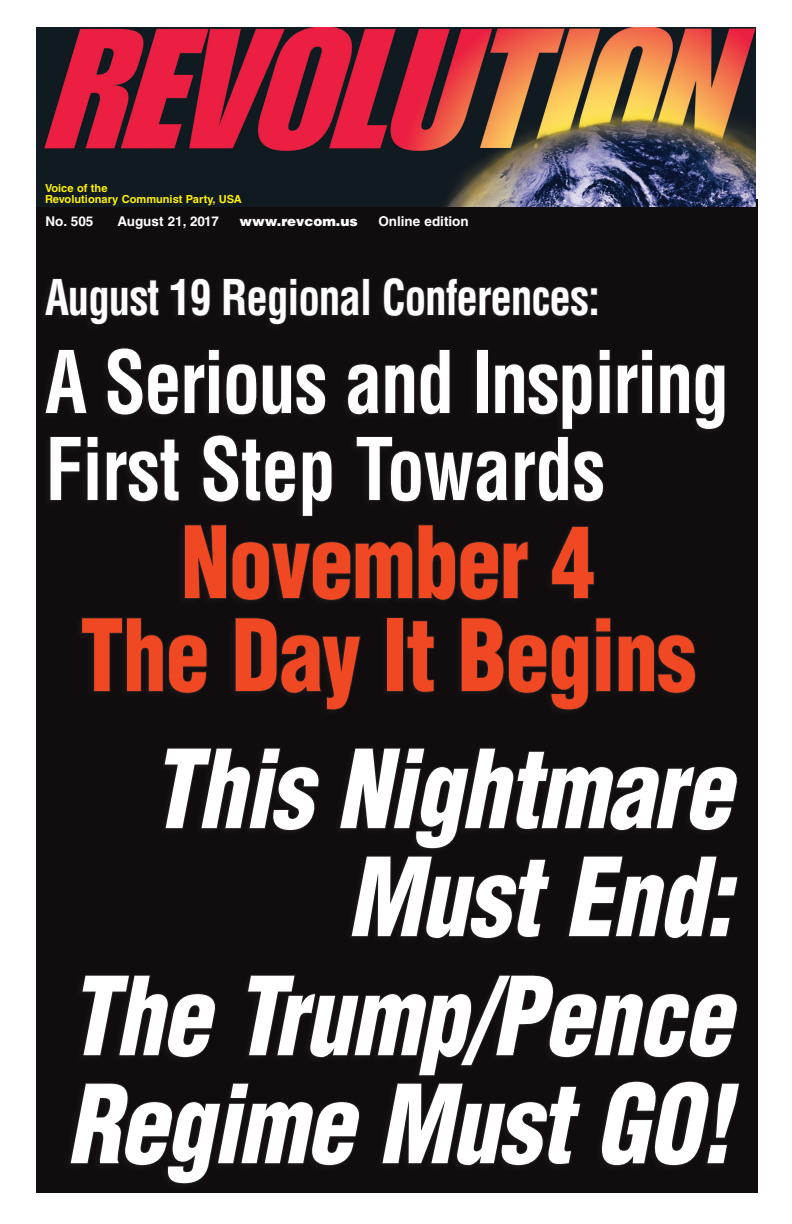
<style>
.page{position:relative;width:792px;height:1224px;background:#fff}
.page>*{position:absolute;margin:0;border:0;box-sizing:border-box;transform-origin:0 0}
.t1{font:italic 900 condensed 106px/108px "Helvetica LT Std";letter-spacing:-.01em;color:#fff;text-align:right;scale:.9 1}
.t2{font:900 condensed 97px "Helvetica LT Std";letter-spacing:-.01em;color:#f04822;scale:.9 1}
.t3{font:700 condensed 84px/87px "Helvetica LT Std";letter-spacing:-.025em;color:#fff;scale:.9 1}
.t4{font:700 condensed 48px "Helvetica LT Std";letter-spacing:-.025em;color:#fff;scale:.9 1}
.t5{font:700 13.5px "Helvetica LT Std";color:#fff}
.t6{font:900 13.5px "Helvetica LT Std";color:#fff}
.t7{font:700 11.1px/11px "Helvetica LT Std";color:#fff101}
</style>
<div class="page">
<div style="left:36px;top:199px;width:721px;height:993px;background:#110d0e"></div>
<img style="left:36px;top:28px;width:720px;height:179px">
<div style="left:36px;top:275px;width:706px;height:918px;background:#110d0e"></div>
<svg style="left:44px;top:278px;width:115px;height:47px"></svg>
<svg style="left:170px;top:278px;width:41px;height:39px"></svg>
<svg style="left:223px;top:278px;width:137px;height:47px"></svg>
<div style="left:362px;top:278px;width:8px;height:38px;border:2px solid #231f20"></div>
<svg style="left:383px;top:277px;width:215px;height:40px"></svg>
<svg style="left:45px;top:349px;width:42px;height:65px"></svg>
<svg style="left:49px;top:436px;width:49px;height:65px"></svg>
<svg style="left:106px;top:348px;width:619px;height:253px"></svg>
<svg style="left:81px;top:617px;width:126px;height:77px"></svg>
<svg style="left:235px;top:617px;width:126px;height:93px"></svg>
<div style="left:387px;top:617px;width:17px;height:75px;border:2px solid #231f20"></div>
<svg style="left:407px;top:620px;width:27px;height:73px"></svg>
<svg style="left:461px;top:617px;width:235px;height:93px"></svg>
<svg style="left:164px;top:748px;width:155px;height:83px"></svg>
<svg style="left:339px;top:748px;width:399px;height:191px"></svg>
<svg style="left:70px;top:975px;width:670px;height:209px"></svg>
<p class="t7" style="left:45px;top:182px;width:198px">Voice of the<br>Revolutionary Communist Party, USA</p>
<p class="t5" style="left:46px;top:213px;width:49px">No. 505</p>
<p class="t5" style="left:117px;top:213px;width:103px">August 21, 2017</p>
<p class="t6" style="left:239px;top:212px;width:120px">www.revcom.us</p>
<p class="t5" style="left:378px;top:213px;width:92px">Online edition</p>
<p class="t4" style="left:45px;top:267px;width:618px">August 19 Regional Conferences:</p>
<p class="t3" style="left:45px;top:338px;width:762px">A Serious and Inspiring<br>First Step Towards</p>
<p class="t2" style="left:181px;top:501px;width:461px">November 4</p>
<p class="t2" style="left:80px;top:594px;width:686px">The Day It Begins</p>
<p class="t1" style="left:150px;top:736px;width:647px">This Nightmare<br>Must End:</p>
<p class="t1" style="left:67px;top:963px;width:740px;text-align:left">The Trump/Pence<br>Regime Must GO!</p>
</div>
